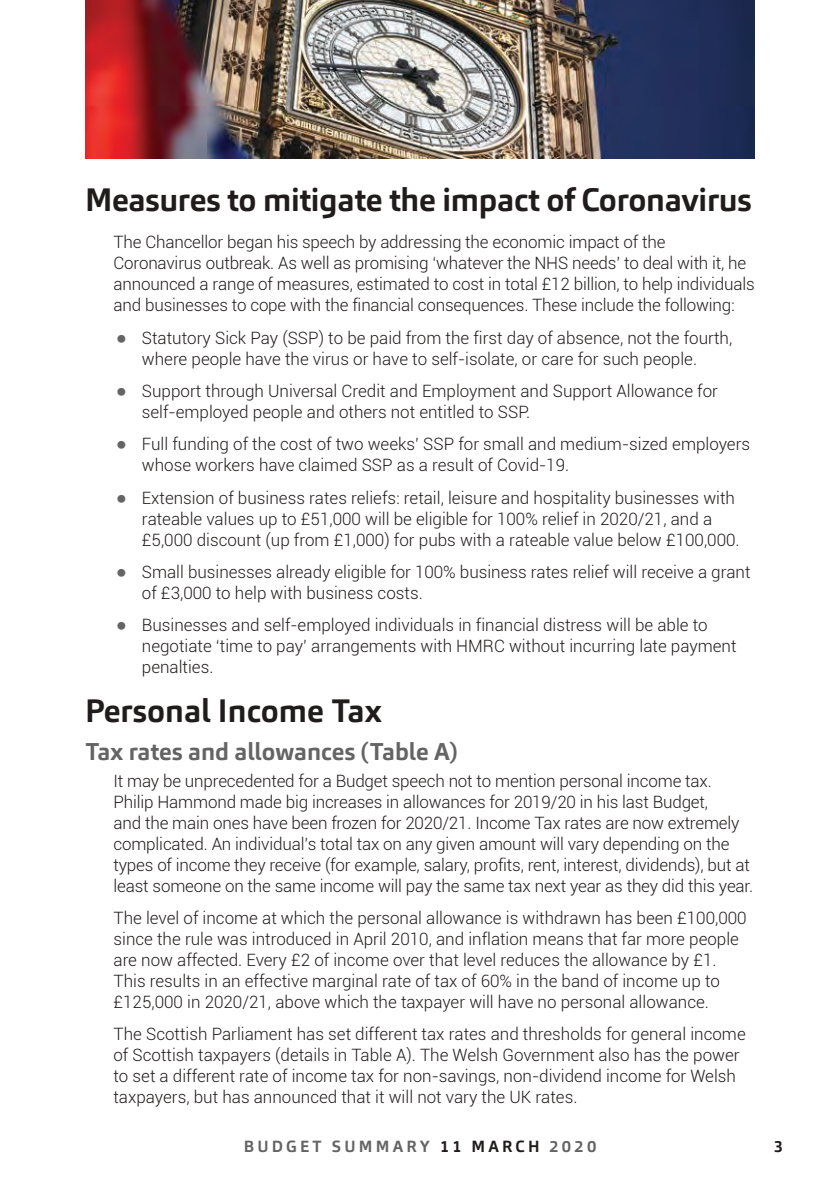
<style>
.page{position:relative;width:840px;height:1191px;background:#fff}
.page>*{position:absolute;margin:0;border:0;box-sizing:border-box;transform-origin:0 0}
.t1{font:700 32px "Carnac";letter-spacing:-.01em;color:#211c1c}
.t2{font:700 24px "Carnac";color:#656465}
.t3{font:300 17px/21px "Roboto";color:#211c1c}
.t4{font:700 16px "Carnac";letter-spacing:.2em;color:#656465}
.t5{font:700 16px "Carnac";color:#211c1c}
.s1{font-family:"M Arial";font-size:32px;color:#656465}
.s2{color:#211c1c}
</style>
<div class="page">
<img style="left:85px;top:0;width:669px;height:159px">
<h1 class="t1" style="left:85px;top:179px;width:667px">Measures to mitigate the impact of Coronavirus</h1>
<p class="t3" style="left:113px;top:231px;width:642px">The Chancellor began his speech by addressing the economic impact of the Coronavirus outbreak. As well as promising ‘whatever the NHS needs’ to deal with it, he announced a range of measures, estimated to cost in total £12 billion, to help individuals and businesses to cope with the financial consequences. These include the following:</p>
<p class="t3" style="left:113px;top:326px;width:620px;text-align:center"><span class="s1">•</span> Statutory Sick Pay (SSP) to be paid from the first day of absence, not the fourth, where people have the virus or have to self-isolate, or care for such people.</p>
<p class="t3" style="left:142px;top:380px;width:577px;text-indent:-28px"><span class="s1">•</span> Support through Universal Credit and Employment and Support Allowance for self-employed people and others not entitled to SSP.</p>
<p class="t3" style="left:142px;top:433px;width:609px;text-indent:-28px"><span class="s1">•</span> Full funding of the cost of two weeks’ SSP for small and medium-sized employers whose workers have claimed SSP as a result of Covid-19.</p>
<p class="t3" style="left:142px;top:486px;width:599px;text-indent:-28px"><span class="s1">•</span> Extension of business rates reliefs: retail, leisure and hospitality businesses with rateable values up to £51,000 will be eligible for 100% relief in 2020/21, and a £5,000 discount (up from £1,000) for pubs with a rateable value below £100,000.</p>
<p class="t3" style="left:142px;top:561px;width:609px;text-indent:-28px"><span class="s1">•</span> Small businesses already eligible for 100% business rates relief will receive a grant of £3,000 to help with business costs.</p>
<p class="t3" style="left:142px;top:614px;width:595px;text-indent:-28px"><span class="s1">•</span> Businesses and self-employed individuals in financial distress will be able to negotiate ‘time to pay’ arrangements with HMRC without incurring late payment penalties.</p>
<h1 class="t1" style="left:85px;top:690px;width:298px">Personal Income Tax</h1>
<h2 class="t2" style="left:85px;top:736px;width:374px">Tax rates and allowances (Table A)</h2>
<p class="t3" style="left:113px;top:769px;width:641px">It may be unprecedented for a Budget speech not to mention personal income tax.<br>Philip Hammond made big increases in allowances for 2019/20 in his last Budget,<br>and the main ones have been frozen for 2020/21. Income Tax rates are now extremely complicated. An individual’s total tax on any given amount will vary depending on the types of income they receive (for example, salary, profits, rent, interest, dividends), but at least someone on the same income will pay the same tax next year as they did this year.</p>
<p class="t3" style="left:113px;top:907px;width:634px">The level of income at which the personal allowance is withdrawn has been £100,000 since the rule was introduced in April 2010, and inflation means that far more people are now affected. Every £2 of income over that level reduces the allowance by £1.<br>This results in an effective marginal rate of tax of 60% in the band of income up to £125,000 in 2020/21, above which the taxpayer will have no personal allowance.</p>
<p class="t3" style="left:113px;top:1023px;width:633px">The Scottish Parliament has set different tax rates and thresholds for general income of Scottish taxpayers (details in Table A). The Welsh Government also has the power to set a different rate of income tax for non-savings, non-dividend income for Welsh taxpayers, but has announced that it will not vary the UK rates.</p>
<p class="t4" style="left:243px;top:1136px;width:354px">BUDGET SUMMARY <span class="s2">11 MARCH</span> 2020</p>
<p class="t5" style="left:773px;top:1136px;width:11px">3</p>
</div>
